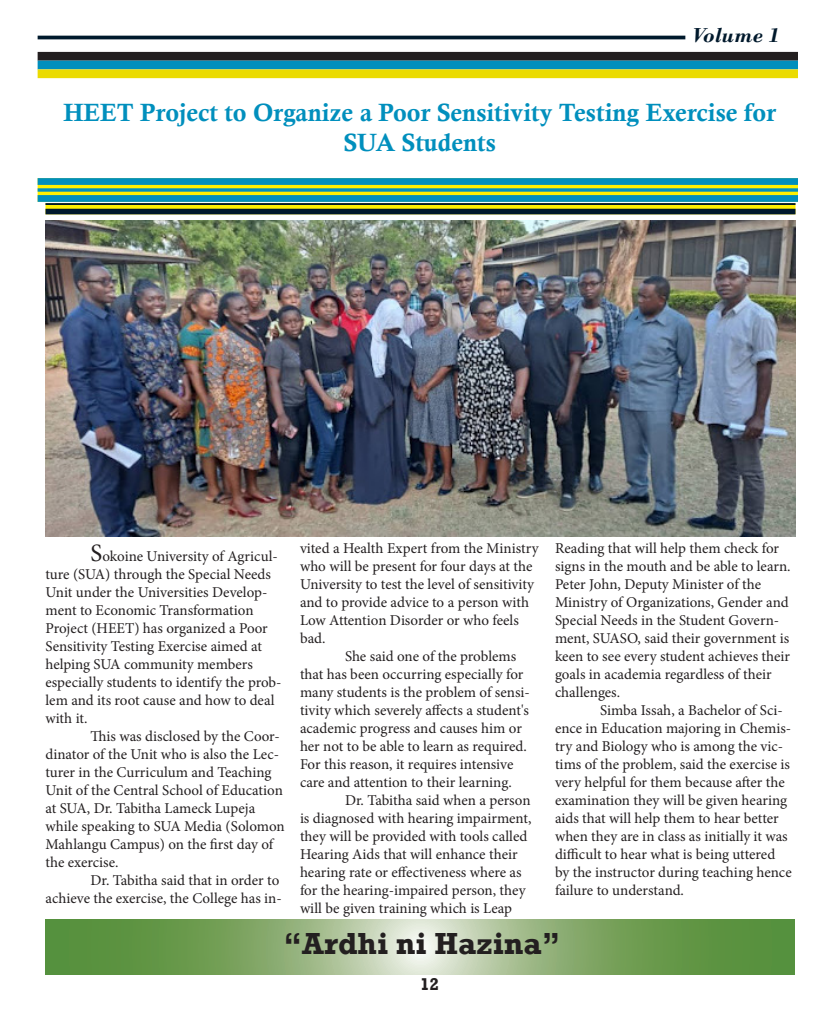
<style>
.page{position:relative;width:840px;height:1020px;background:#fff}
.page>*{position:absolute;margin:0;border:0;box-sizing:border-box;transform-origin:0 0}
.t1{font:700 31.25px "Rockwell";color:#231f20}
.t2{font:700 27.5px "Rockwell";color:#231f20}
.t3{font:25px/30px "Calis MT Bol";color:#008fbd;text-align:center}
.t4{font:italic 700 21.25px "Bodoni";color:#00192c}
.t5{font:700 17.5px "Rockwell";color:#231f20}
.t6{font:15px/18px "Minion Pro";color:#231f20}
.s1{font-size:25px}
</style>
<div class="page">
<svg style="left:45px;top:919px;width:750px;height:56px"></svg>
<svg style="left:46px;top:205px;width:750px;height:4px;fill:#fff101"></svg>
<div style="left:46px;top:209px;width:750px;height:5px;background:#00192c"></div>
<hr style="left:46px;top:203px;width:750px;height:2px;background:#00192c">
<img style="left:46px;top:220px;width:750px;height:316px">
<hr style="left:38px;top:36px;width:647px;height:3px;background:#00192c">
<div style="left:38px;top:52px;width:760px;height:9px;background:#231f20"></div>
<div style="left:38px;top:61px;width:760px;height:8px;background:#008fbd"></div>
<div style="left:38px;top:69px;width:760px;height:9px;background:#ebdb01"></div>
<div style="left:38px;top:178px;width:760px;height:24px;background:#fff101"></div>
<div style="left:38px;top:195px;width:760px;height:7px;background:#008fbd"></div>
<svg style="left:38px;top:188px;width:760px;height:4px"></svg>
<div style="left:38px;top:178px;width:760px;height:7px;background:#008fbd"></div>
<p class="t4" style="left:692px;top:22px;width:89px">Volume 1</p>
<p class="t3" style="left:63px;top:98px;width:714px">HEET Project to Organize a Poor Sensitivity Testing Exercise for<br>SUA Students</p>
<p class="t6" style="left:555px;top:540px;width:237px">Reading that will help them check for signs in the mouth and be able to learn.</p>
<p class="t6" style="left:555px;top:576px;width:237px">Peter John, Deputy Minister of the Ministry of Organizations, Gender and Special Needs in the Student Govern&shy;ment, SUASO, said their government is keen to see every student achieves their goals in academia regardless of their challenges.</p>
<p class="t6" style="left:555px;top:702px;width:238px;text-indent:45px">Simba Issah, a Bachelor of Sci&shy;ence in Education majoring in Chemis&shy;try and Biology who is among the vic&shy;tims of the problem, said the exercise is very helpful for them because after the examination they will be given hearing aids that will help them to hear better when they are in class as initially it was difficult to hear what is being uttered by the instructor during teaching hence failure to understand.</p>
<p class="t1" style="left:284px;top:925px;width:278px">“Ardhi ni Hazina”</p>
<p class="t6" style="left:300px;top:540px;width:240px">vited a Health Expert from the Ministry who will be present for four days at the<br>University to test the level of sensitivity and to provide advice to a person with<br>Low Attention Disorder or who feels bad.</p>
<p class="t6" style="left:300px;top:648px;width:231px;text-indent:45px">She said one of the problems that has been occurring especially for many students is the problem of sensi&shy;tivity which severely affects a student's academic progress and causes him or her not to be able to learn as required.<br>For this reason, it requires intensive care and attention to their learning.</p>
<p class="t6" style="left:300px;top:792px;width:233px;text-indent:45px">Dr. Tabitha said when a person is diagnosed with hearing impairment, they will be provided with tools called Hearing Aids that will enhance their hearing rate or effectiveness where as for the hearing-impaired person, they will be given training which is Leap</p>
<p class="t6" style="left:46px;top:547px;width:238px;text-indent:45px"><span class="s1">S</span>okoine University of Agricul&shy;ture (SUA) through the Special Needs Unit under the Universities Develop&shy;ment to Economic Transformation Project (HEET) has organized a Poor Sensitivity Testing Exercise aimed at helping SUA community members especially students to identify the prob&shy;lem and its root cause and how to deal with it.</p>
<p class="t6" style="left:46px;top:727px;width:241px;text-indent:45px">This was disclosed by the Coor&shy;dinator of the Unit who is also the Lec&shy;turer in the Curriculum and Teaching<br>Unit of the Central School of Education at SUA, Dr. Tabitha Lameck Lupeja while speaking to SUA Media (Solomon<br>Mahlangu Campus) on the first day of the exercise.</p>
<p class="t6" style="left:46px;top:871px;width:238px;text-align:right">Dr. Tabitha said that in order to achieve the exercise, the College has in-</p>
<p class="t2" style="left:308px;top:930px;width:245px">“Ardhi ni Hazina”</p>
<p class="t5" style="left:420px;top:973px;width:21px">12</p>
</div>
